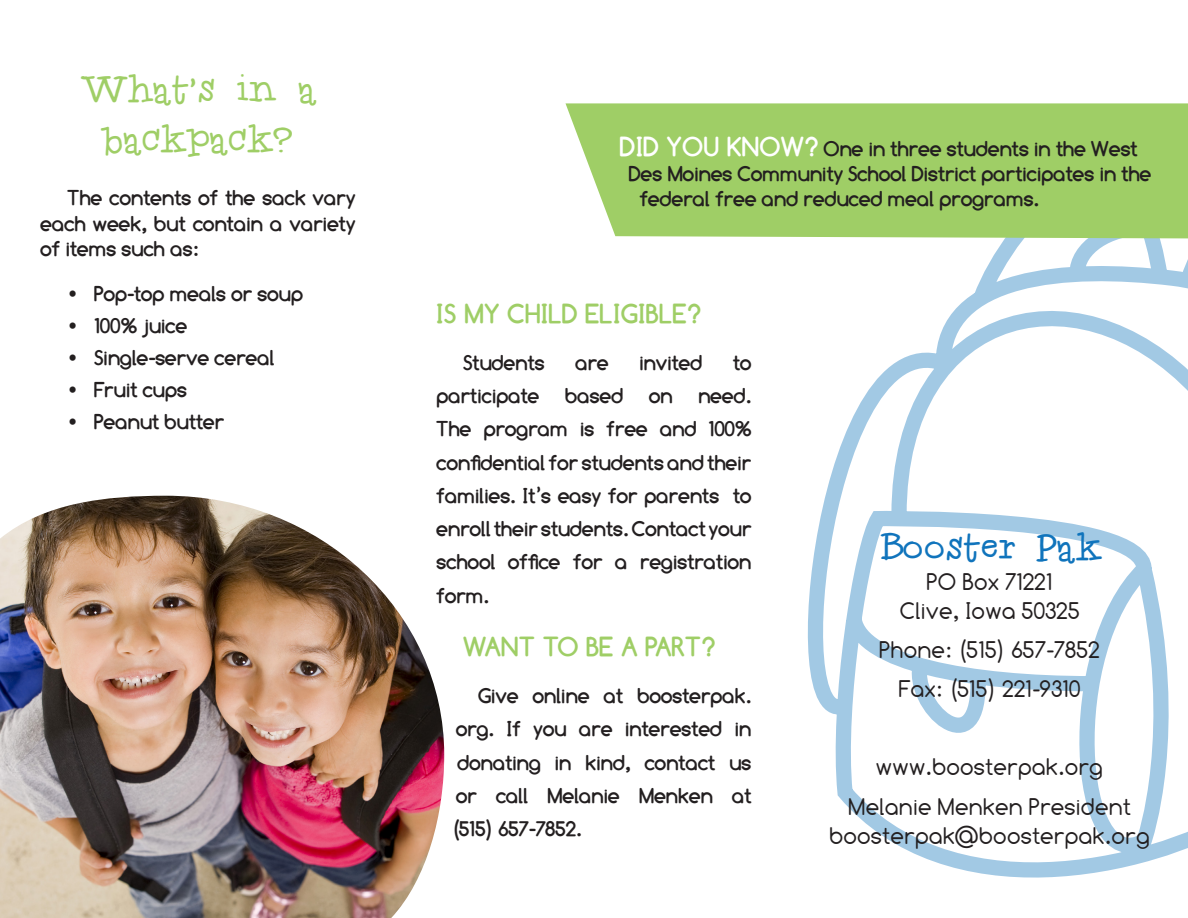
<style>
.page{position:relative;width:1188px;height:918px;background:#fff}
.page>*{position:absolute;margin:0;border:0;box-sizing:border-box;transform-origin:0 0}
.t1{font:42px/50.4px "Idolwild";color:#9fce66;text-align:center}
.t2{font:42px "Idolwild";color:#1074bc}
.t3{font:700 27px "Comfortaa";letter-spacing:.03em;color:#9fce66}
.t4{font:24px/39px "Comfortaa";color:#231f20;text-align:center}
.t5{font:700 21px/33.3px "Comfortaa";color:#231f20;text-align:justify}
.s1{font-family:"Comfortaa";font-weight:700;font-size:31.5px}
.s2{font-size:27px;color:#fff}
</style>
<div class="page">
<svg style="left:807px;top:238px;width:381px;height:640px"></svg>
<img style="left:0;top:496px;width:444px;height:422px">
<div style="left:566px;top:103px;width:622px;height:135px;background:#9fce66"></div>
<p class="t1" style="left:79px;top:62px;width:239px">What<span class="s1">’</span>s in a backpack?</p>
<p class="t5" style="left:40px;top:186px;width:317px;line-height:25.2px;text-indent:27px">The contents of the sack vary each week, but contain a variety of items such as:</p>
<p class="t5" style="left:68px;top:277px;width:237px">• Pop-top meals or soup</p>
<p class="t5" style="left:68px;top:309px;width:122px">• 100% juice</p>
<p class="t5" style="left:68px;top:341px;width:209px">• Single-serve cereal</p>
<p class="t5" style="left:68px;top:373px;width:121px">• Fruit cups</p>
<p class="t5" style="left:68px;top:405px;width:158px">• Peanut butter</p>
<p class="t5" style="left:620px;top:132px;width:519px"><span class="s2">DID YOU KNOW?</span> One in three students in the West</p>
<p class="t5" style="left:629px;top:157px;width:524px">Des Moines Community School District participates in the</p>
<p class="t5" style="left:640px;top:182px;width:401px">federal free and reduced meal programs.</p>
<p class="t3" style="left:436px;top:298px;width:265px">IS MY CHILD ELIGIBLE?</p>
<p class="t5" style="left:464px;top:346px;width:83px">Students</p>
<p class="t5" style="left:575px;top:346px;width:35px">are</p>
<p class="t5" style="left:639px;top:346px;width:65px">invited</p>
<p class="t5" style="left:436px;top:346px;width:317px;text-indent:297px">to participate based on need.<br>The program is free and 100% confidential for students and their families. It’s easy for parents to enroll their students. Contact your school office for a registration form.</p>
<p class="t3" style="left:464px;top:632px;width:253px">WANT TO BE A PART?</p>
<p class="t5" style="left:452px;top:679px;width:301px;text-indent:27px">Give online at boosterpak. org. If you are interested in donating in kind, contact us or call Melanie Menken at (515) 657-7852.</p>
<p class="t2" style="left:879px;top:524px;width:223px">Booster Pak</p>
<p class="t4" style="left:927px;top:562px;width:128px">PO Box 71221</p>
<p class="t4" style="left:900px;top:591px;width:182px">Clive, Iowa 50325</p>
<p class="t4" style="left:880px;top:630px;width:222px">Phone: (515) 657-7852<br>Fax: (515) 221-9310</p>
<p class="t4" style="left:876px;top:747px;width:229px">www.boosterpak.org</p>
<p class="t4" style="left:849px;top:787px;width:284px">Melanie Menken President</p>
<p class="t4" style="left:829px;top:816px;width:323px">boosterpak@boosterpak.org</p>
</div>
